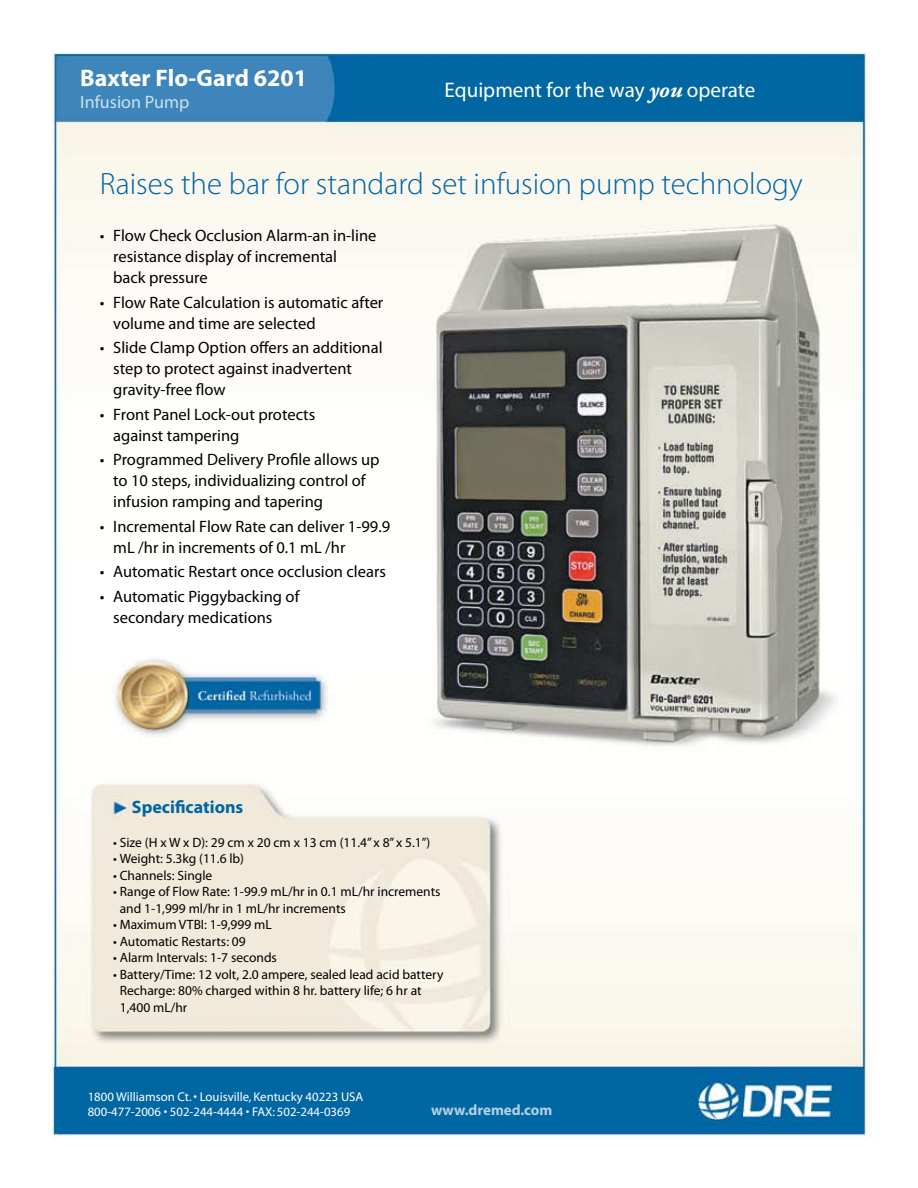
<style>
.page{position:relative;width:918px;height:1188px;background:#fff}
.page>*{position:absolute;margin:0;border:0;box-sizing:border-box;transform-origin:0 0}
.t1{font:300 30.9px "Myriad Pro";color:#0065a4}
.t2{font:700 24px "Myriad Pro";color:#fff}
.t3{font:21.15px "Myriad";color:#fff}
.t4{font:700 18px "Myriad Pro";color:#0065a4}
.t5{font:18px "Myriad Pro";color:#cce0ed}
.t6{font:16.5px/21px "Myriad Pro";color:#000}
.t7{font:700 15px "Myriad";color:#b3d1e4}
.t8{font:13.5px/16.5px "Myriad Pro";color:#000}
.t9{font:12.75px/15.3px "Myriad";color:#fff}
.s1{font-family:"Adobe Garamond Pro";font-weight:700;font-style:italic;font-size:23.25px}
</style>
<div class="page">
<img style="left:51px;top:51px;width:819px;height:1089px">
<h2 class="t2" style="left:80px;top:65px;width:228px">Baxter Flo-Gard 6201</h2>
<p class="t5" style="left:80px;top:92px;width:111px">Infusion Pump</p>
<p class="t3" style="left:445px;top:79px;width:312px">Equipment for the way <span class="s1">you</span> operate</p>
<h1 class="t1" style="left:100px;top:167px;width:704px">Raises the bar for standard set infusion pump technology</h1>
<p class="t6" style="left:113px;top:225px;width:265px;text-indent:-13px">• Flow Check Occlusion Alarm-an in-line resistance display of incremental<br>back pressure</p>
<p class="t6" style="left:113px;top:292px;width:272px;text-indent:-13px">• Flow Rate Calculation is automatic after volume and time are selected</p>
<p class="t6" style="left:113px;top:337px;width:271px;text-indent:-13px">• Slide Clamp Option offers an additional step to protect against inadvertent gravity-free flow</p>
<p class="t6" style="left:113px;top:404px;width:204px;text-indent:-13px">• Front Panel Lock-out protects against tampering</p>
<p class="t6" style="left:113px;top:449px;width:268px;text-indent:-13px">• Programmed Delivery Profile allows up to 10 steps, individualizing control of infusion ramping and tapering</p>
<p class="t6" style="left:113px;top:516px;width:279px;text-indent:-13px">• Incremental Flow Rate can deliver 1-99.9 mL /hr in increments of 0.1 mL /hr</p>
<p class="t6" style="left:100px;top:561px;width:288px">• Automatic Restart once occlusion clears</p>
<p class="t6" style="left:113px;top:586px;width:188px;text-indent:-13px">• Automatic Piggybacking of secondary medications</p>
<p class="t4" style="left:132px;top:797px;width:113px">Specifications</p>
<p class="t8" style="left:113px;top:834px;width:319px">• Size (H x W x D): 29 cm x 20 cm x 13 cm (11.4” x 8” x 5.1”)</p>
<p class="t8" style="left:113px;top:851px;width:133px">• Weight: 5.3kg (11.6 lb)</p>
<p class="t8" style="left:113px;top:867px;width:101px">• Channels: Single</p>
<p class="t8" style="left:120px;top:884px;width:322px;text-indent:-7px">• Range of Flow Rate: 1-99.9 mL/hr in 0.1 mL/hr increments and 1-1,999 ml/hr in 1 mL/hr increments</p>
<p class="t8" style="left:113px;top:917px;width:160px">• Maximum VTBI: 1-9,999 mL</p>
<p class="t8" style="left:113px;top:933px;width:134px">• Automatic Restarts: 09</p>
<p class="t8" style="left:113px;top:950px;width:165px">• Alarm Intervals: 1-7 seconds</p>
<p class="t8" style="left:120px;top:966px;width:325px;text-indent:-7px">• Battery/Time: 12 volt, 2.0 ampere, sealed lead acid battery<br>Recharge: 80% charged within 8 hr. battery life; 6 hr at<br>1,400 mL/hr</p>
<p class="t9" style="left:88px;top:1089px;width:277px">1800 Williamson Ct. • Louisville, Kentucky 40223 USA<br>800-477-2006 • 502-244-4444 • FAX: 502-244-0369</p>
<p class="t7" style="left:431px;top:1103px;width:123px">www.dremed.com</p>
</div>
